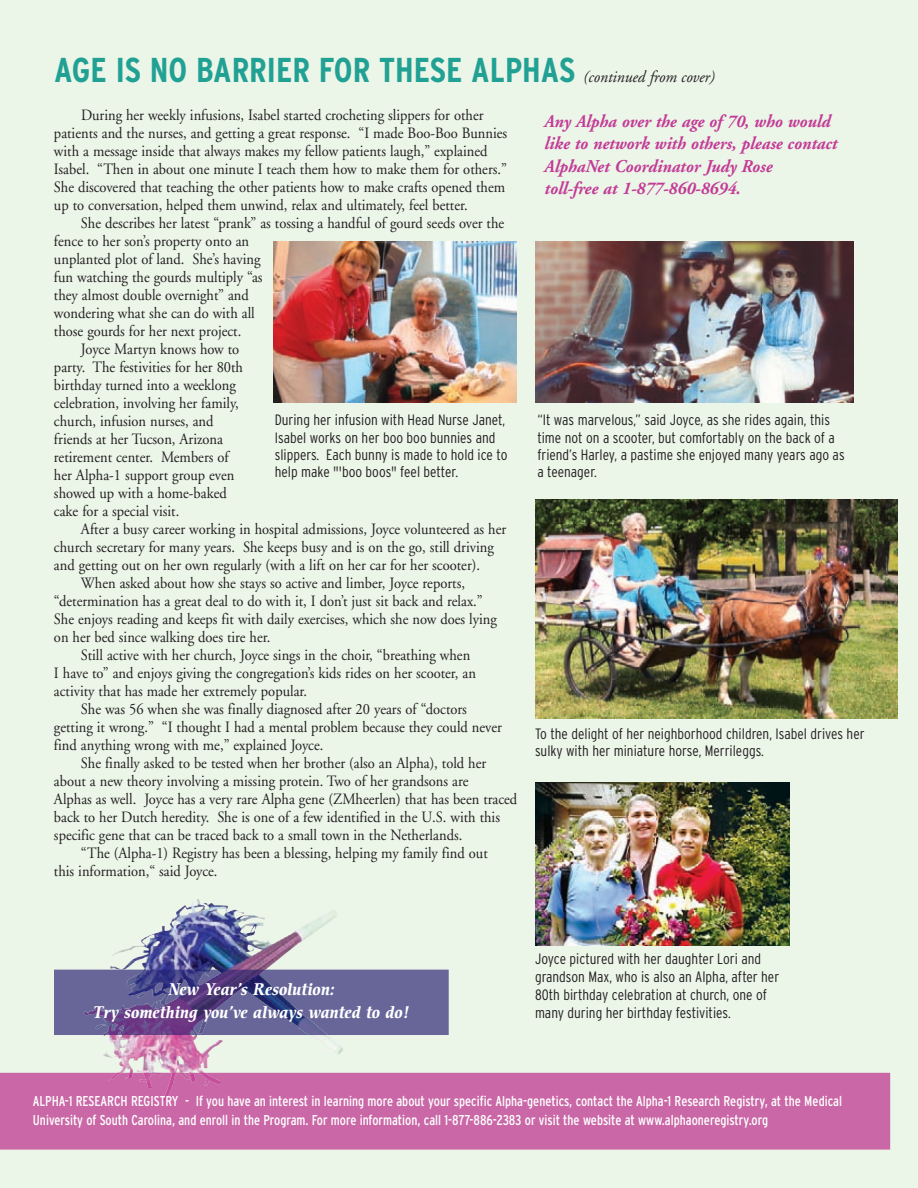
<style>
.page{position:relative;width:918px;height:1188px;background:#ebf5e8}
.page>*{position:absolute;margin:0;border:0;box-sizing:border-box;transform-origin:0 0}
.t1{font:700 condensed 34.5px "Interstate";color:#21a193}
.t2{font:italic 700 18px/22.5px "Adobe Garamond";color:#c33b96;scale:.95 1}
.t3{font:italic 700 16.5px/22.5px "Cerigo";color:#fff;text-align:center;scale:.95 1}
.t4{font:15.75px/18px "Adobe Garamond";color:#231f20;scale:.92 1}
.t5{font:300 condensed 15px/17.2px "Interstate";color:#231f20}
.t6{font:condensed 14.25px/19.5px "Interstate";color:#fff;scale:.95 1}
.s1{font-family:"Adobe Garamond";font-weight:400;font-style:italic;font-stretch:normal;font-size:16.5px;color:#231f20}
</style>
<div class="page">
<img style="left:535px;top:782px;width:255px;height:164px">
<img style="left:535px;top:499px;width:363px;height:220px">
<img style="left:536px;top:241px;width:318px;height:162px">
<img style="left:103px;top:1035px;width:205px;height:38px">
<div style="left:54px;top:970px;width:395px;height:65px;background:#686699"></div>
<img style="left:83px;top:970px;width:245px;height:65px">
<div style="left:0;top:1073px;width:890px;height:77px;background:#ca67a6"></div>
<img style="left:108px;top:1073px;width:113px;height:29px">
<img style="left:273px;top:242px;width:243px;height:160px">
<h1 class="t1" style="left:54px;top:50px;width:662px">AGE IS NO BARRIER FOR THESE ALPHAS <span class="s1">(continued from cover)</span></h1>
<p class="t4" style="left:54px;top:107px;width:494px;text-indent:27px">During her weekly infusions, Isabel started crocheting slippers for other patients and the nurses, and getting a great response. “I made Boo-Boo Bunnies with a message inside that always makes my fellow patients laugh,” explained Isabel. “Then in about one minute I teach them how to make them for others.” She discovered that teaching the other patients how to make crafts opened them up to conversation, helped them unwind, relax and ultimately, feel better.</p>
<p class="t4" style="left:81px;top:215px;width:462px">She describes her latest “prank” as tossing a handful of gourd seeds over the</p>
<p class="t4" style="left:54px;top:233px;width:214px">fence to her son’s property onto an</p>
<p class="t4" style="left:54px;top:251px;width:226px">unplanted plot of land. She’s having</p>
<p class="t4" style="left:54px;top:269px;width:228px">fun watching the gourds multiply “as</p>
<p class="t4" style="left:54px;top:287px;width:213px">they almost double overnight” and</p>
<p class="t4" style="left:54px;top:305px;width:220px">wondering what she can do with all</p>
<p class="t4" style="left:54px;top:323px;width:205px">those gourds for her next project.</p>
<p class="t4" style="left:81px;top:341px;width:174px">Joyce Martyn knows how to</p>
<p class="t4" style="left:54px;top:359px;width:207px">party. The festivities for her 80th</p>
<p class="t4" style="left:54px;top:377px;width:199px">birthday turned into a weeklong</p>
<p class="t4" style="left:54px;top:395px;width:202px">celebration, involving her family,</p>
<p class="t4" style="left:54px;top:413px;width:175px">church, infusion nurses, and</p>
<p class="t4" style="left:54px;top:431px;width:185px">friends at her Tucson, Arizona</p>
<p class="t4" style="left:54px;top:449px;width:191px">retirement center. Members of</p>
<p class="t4" style="left:54px;top:467px;width:198px">her Alpha-1 support group even</p>
<p class="t4" style="left:54px;top:485px;width:189px">showed up with a home-baked</p>
<p class="t4" style="left:54px;top:503px;width:138px">cake for a special visit.</p>
<p class="t4" style="left:81px;top:521px;width:464px">After a busy career working in hospital admissions, Joyce volunteered as her</p>
<p class="t4" style="left:54px;top:539px;width:480px">church secretary for many years. She keeps busy and is on the go, still driving</p>
<p class="t4" style="left:54px;top:557px;width:465px">and getting out on her own regularly (with a lift on her car for her scooter).</p>
<p class="t4" style="left:81px;top:575px;width:419px">When asked about how she stays so active and limber, Joyce reports,</p>
<p class="t4" style="left:54px;top:593px;width:468px">“determination has a great deal to do with it, I don’t just sit back and relax.”</p>
<p class="t4" style="left:54px;top:611px;width:483px">She enjoys reading and keeps fit with daily exercises, which she now does lying</p>
<p class="t4" style="left:54px;top:629px;width:237px">on her bed since walking does tire her.</p>
<p class="t4" style="left:81px;top:647px;width:425px">Still active with her church, Joyce sings in the choir, “breathing when</p>
<p class="t4" style="left:54px;top:665px;width:460px">I have to” and enjoys giving the congregation’s kids rides on her scooter, an</p>
<p class="t4" style="left:54px;top:683px;width:277px">activity that has made her extremely popular.</p>
<p class="t4" style="left:81px;top:701px;width:421px">She was 56 when she was finally diagnosed after 20 years of “doctors</p>
<p class="t4" style="left:54px;top:719px;width:488px">getting it wrong.” “I thought I had a mental problem because they could never</p>
<p class="t4" style="left:54px;top:737px;width:294px">find anything wrong with me,” explained Joyce.</p>
<p class="t4" style="left:81px;top:755px;width:442px">She finally asked to be tested when her brother (also an Alpha), told her</p>
<p class="t4" style="left:54px;top:773px;width:452px">about a new theory involving a missing protein. Two of her grandsons are</p>
<p class="t4" style="left:54px;top:791px;width:505px">Alphas as well. Joyce has a very rare Alpha gene (ZMheerlen) that has been traced</p>
<p class="t4" style="left:54px;top:809px;width:486px">back to her Dutch heredity. She is one of a few identified in the U.S. with this</p>
<p class="t4" style="left:54px;top:827px;width:445px">specific gene that can be traced back to a small town in the Netherlands.</p>
<p class="t4" style="left:81px;top:845px;width:444px">“The (Alpha-1) Registry has been a blessing, helping my family find out</p>
<p class="t4" style="left:54px;top:863px;width:179px">this information,“ said Joyce.</p>
<p class="t5" style="left:275px;top:411px;width:234px">During her infusion with Head Nurse Janet, Isabel works on her boo boo bunnies and slippers. Each bunny is made to hold ice to help make "'boo boos" feel better.</p>
<p class="t2" style="left:545px;top:112px;width:310px">Any Alpha over the age of 70, who would like to network with others, please contact AlphaNet Coordinator Judy Rose<br>toll-free at 1-877-860-8694.</p>
<p class="t5" style="left:537px;top:412px;width:309px">“It was marvelous,” said Joyce, as she rides again, this time not on a scooter, but comfortably on the back of a friend’s Harley, a pastime she enjoyed many years ago as a teenager.</p>
<p class="t5" style="left:535px;top:725px;width:331px">To the delight of her neighborhood children, Isabel drives her sulky with her miniature horse, Merrileggs.</p>
<p class="t3" style="left:93px;top:980px;width:334px">New Year’s Resolution:<br>Try something you’ve always wanted to do!</p>
<p class="t5" style="left:535px;top:950px;width:246px;line-height:18px">Joyce pictured with her daughter Lori and grandson Max, who is also an Alpha, after her 80th birthday celebration at church, one of many during her birthday festivities.</p>
<p class="t6" style="left:33px;top:1091px;width:853px">ALPHA-1 RESEARCH REGISTRY - If you have an interest in learning more about your specific Alpha-genetics, contact the Alpha-1 Research Registry, at the Medical<br>University of South Carolina, and enroll in the Program. For more information, call 1-877-886-2383 or visit the website at www.alphaoneregistry.org</p>
</div>
